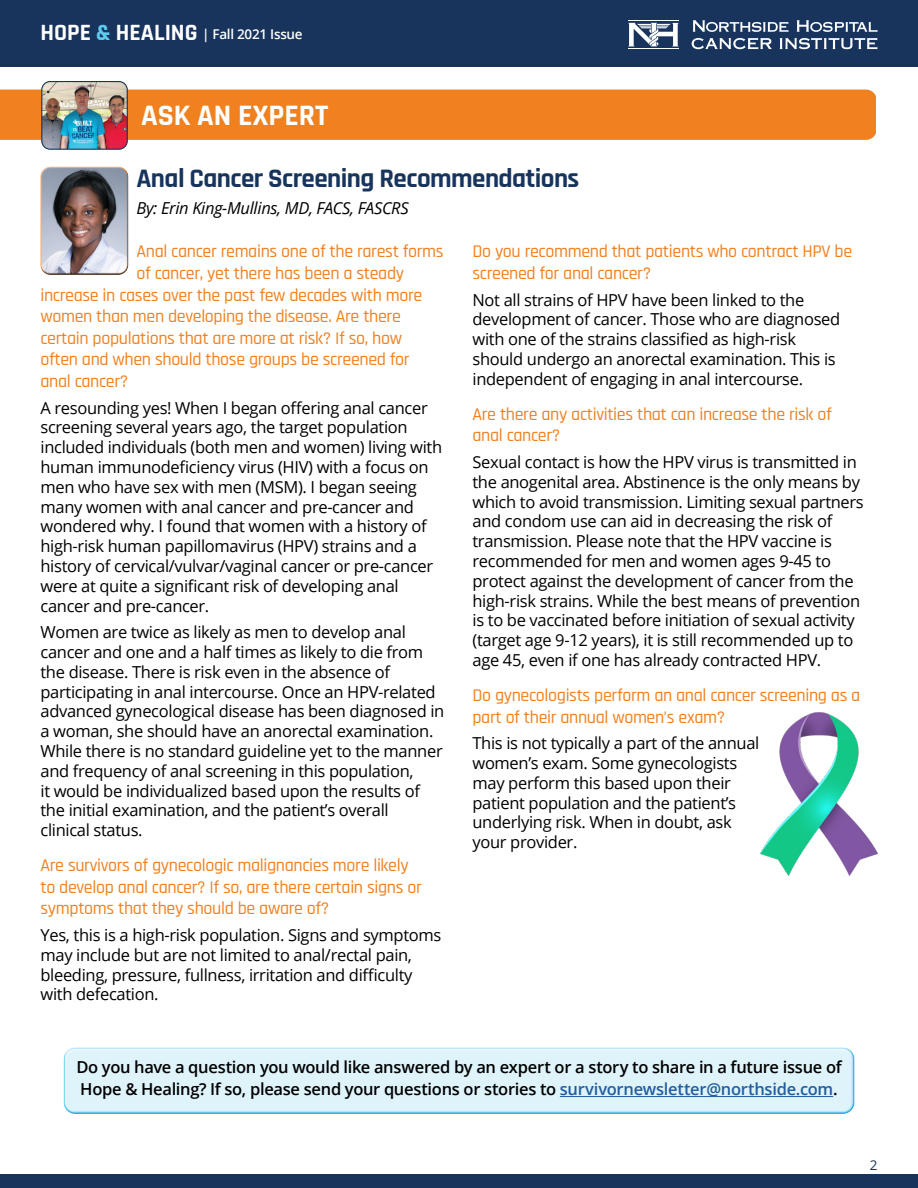
<style>
.page{position:relative;width:918px;height:1188px;background:#fff}
.page>*{position:absolute;margin:0;border:0;box-sizing:border-box;transform-origin:0 0}
.t1{font:700 30px "Rajdhani";color:#fff}
.t2{font:700 27px "Rajdhani";letter-spacing:-.02em;color:#17345c}
.t3{font:700 23.7px "Rajdhani";color:#fff}
.t4{font:500 18px/21.6px "Rajdhani";letter-spacing:-.02em;color:#f1801f}
.t5{font:16.5px/19.8px "Open Sans";letter-spacing:-.02em;color:#000}
.t6{font:600 16.5px/22.5px "Open Sans";letter-spacing:-.02em;color:#000}
.t7{font:italic 16.5px "Open Sans";letter-spacing:-.02em;color:#000}
.t8{font:600 13.5px "Open Sans";letter-spacing:-.02em;color:#fff}
.t9{font:13.5px "Open Sans";color:#18335c}
.s1{color:#5ecbee}
.s2{color:#215e9e}
</style>
<div class="page">
<div style="left:0;top:1174px;width:918px;height:14px;background:#18335c"></div>
<div style="left:0;top:0;width:918px;height:67px;background:#18335c"></div>
<svg style="left:692px;top:38px;width:80px;height:11px"></svg>
<svg style="left:780px;top:38px;width:97px;height:11px"></svg>
<svg style="left:693px;top:20px;width:95px;height:12px"></svg>
<svg style="left:797px;top:20px;width:80px;height:12px"></svg>
<hr style="left:628px;top:20px;width:51px;height:1px;background:#fcfeff">
<hr style="left:628px;top:48px;width:51px;height:1px;background:#fcfeff">
<svg style="left:628px;top:23px;width:51px;height:23px"></svg>
<div style="left:0;top:90px;width:876px;height:50px;background:#f1801f"></div>
<img style="left:42px;top:82px;width:85px;height:66px">
<div style="left:41px;top:81px;width:87px;height:69px;border:1px solid #18335c;border-radius:8px"></div>
<div style="left:38px;top:164px;width:91px;height:106px;background:#fff;opacity:.75"></div>
<div style="left:39px;top:170px;width:91px;height:105px;background:#000;opacity:.75"></div>
<img style="left:761px;top:713px;width:117px;height:162px">
<div style="left:59px;top:1043px;width:798px;height:67px;background:#fff;opacity:.75"></div>
<div style="left:62px;top:1051px;width:797px;height:63px;background:#dff3fb"></div>
<hr style="left:560px;top:1096px;width:273px;height:1px;background:#215e9e">
<h3 class="t3" style="left:40px;top:18px;width:159px">HOPE <span class="s1">&amp;</span> HEALING</h3>
<p class="t8" style="left:202px;top:25px;width:102px">| Fall 2021 Issue</p>
<h1 class="t1" style="left:141px;top:97px;width:189px">ASK AN EXPERT</h1>
<h2 class="t2" style="left:137px;top:162px;width:444px">Anal Cancer Screening Recommendations</h2>
<p class="t7" style="left:137px;top:196px;width:274px">By: Erin King-Mullins, MD, FACS, FASCRS</p>
<p class="t4" style="left:137px;top:241px;width:309px">Anal cancer remains one of the rarest forms</p>
<p class="t4" style="left:137px;top:263px;width:269px">of cancer, yet there has been a steady</p>
<p class="t4" style="left:41px;top:285px;width:383px">increase in cases over the past few decades with more</p>
<p class="t4" style="left:41px;top:306px;width:362px">women than men developing the disease. Are there</p>
<p class="t4" style="left:41px;top:328px;width:363px">certain populations that are more at risk? If so, how</p>
<p class="t4" style="left:41px;top:349px;width:371px">often and when should those groups be screened for</p>
<p class="t4" style="left:41px;top:371px;width:89px">anal cancer?</p>
<p class="t5" style="left:40px;top:397px;width:403px">A resounding yes! When I began offering anal cancer screening several years ago, the target population included individuals (both men and women) living with human immunodeficiency virus (HIV) with a focus on men who have sex with men (MSM). I began seeing many women with anal cancer and pre-cancer and wondered why. I found that women with a history of high-risk human papillomavirus (HPV) strains and a history of cervical/vulvar/vaginal cancer or pre-cancer were at quite a significant risk of developing anal cancer and pre-cancer.</p>
<p class="t5" style="left:40px;top:622px;width:405px">Women are twice as likely as men to develop anal cancer and one and a half times as likely to die from the disease. There is risk even in the absence of participating in anal intercourse. Once an HPV-related advanced gynecological disease has been diagnosed in a woman, she should have an anorectal examination.<br>While there is no standard guideline yet to the manner and frequency of anal screening in this population,<br>it would be individualized based upon the results of the initial examination, and the patient’s overall<br>clinical status.</p>
<p class="t4" style="left:40px;top:855px;width:383px">Are survivors of gynecologic malignancies more likely to develop anal cancer? If so, are there certain signs or symptoms that they should be aware of?</p>
<p class="t5" style="left:40px;top:925px;width:402px">Yes, this is a high-risk population. Signs and symptoms may include but are not limited to anal/rectal pain, bleeding, pressure, fullness, irritation and difficulty with defecation.</p>
<p class="t4" style="left:472px;top:241px;width:381px">Do you recommend that patients who contract HPV be screened for anal cancer?</p>
<p class="t5" style="left:472px;top:289px;width:369px">Not all strains of HPV have been linked to the development of cancer. Those who are diagnosed with one of the strains classified as high-risk should undergo an anorectal examination. This is independent of engaging in anal intercourse.</p>
<p class="t4" style="left:472px;top:404px;width:361px">Are there any activities that can increase the risk of anal cancer?</p>
<p class="t5" style="left:472px;top:452px;width:393px">Sexual contact is how the HPV virus is transmitted in the anogenital area. Abstinence is the only means by which to avoid transmission. Limiting sexual partners and condom use can aid in decreasing the risk of transmission. Please note that the HPV vaccine is recommended for men and women ages 9-45 to protect against the development of cancer from the high-risk strains. While the best means of prevention is to be vaccinated before initiation of sexual activity (target age 9-12 years), it is still recommended up to age 45, even if one has already contracted HPV.</p>
<p class="t4" style="left:472px;top:685px;width:389px">Do gynecologists perform an anal cancer screening as a part of their annual women’s exam?</p>
<p class="t5" style="left:472px;top:733px;width:288px">This is not typically a part of the annual women’s exam. Some gynecologists may perform this based upon their patient population and the patient’s underlying risk. When in doubt, ask your provider.</p>
<p class="t6" style="left:76px;top:1055px;width:767px">Do you have a question you would like answered by an expert or a story to share in a future issue of<br>Hope &amp; Healing? If so, please send your questions or stories to <span class="s2">survivornewsletter@northside.com</span>.</p>
<p class="t9" style="left:870px;top:1156px;width:9px">2</p>
</div>
